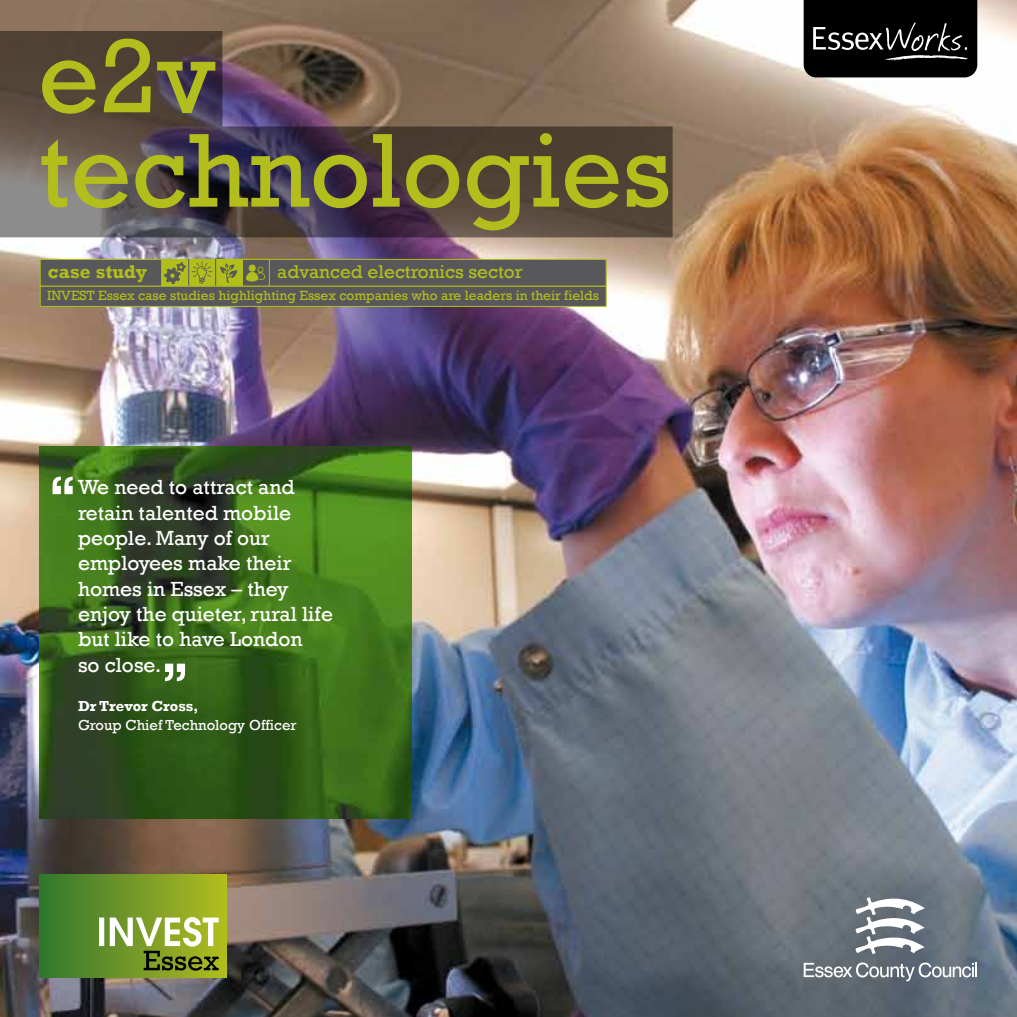
<style>
.page{position:relative;width:1017px;height:1017px;background:#fff}
.page>*{position:absolute;margin:0;border:0;box-sizing:border-box;transform-origin:0 0}
.t1{font:106.75px/94.3px "Rockwell";color:#b1be1b}
.t2{font:21px/25.4px "Rockwell";color:#fff}
.t3{font:19.07px "Rockwell";color:#b1be1b}
.t4{font:700 19.07px "Rockwell";letter-spacing:.01em;color:#b1be1b}
.t5{font:14.88px "Rockwell";color:#fff}
.t6{font:700 14.88px "Rockwell";color:#fff}
.t7{font:13.65px "Rockwell";color:#b1be1b}
</style>
<div class="page">
<img style="left:0;top:0;width:1017px;height:1017px">
<svg style="left:0;top:31px;width:673px;height:206px;background:#5f4f4b"></svg>
<div style="left:40px;top:874px;width:186px;height:103px;background:linear-gradient(to right,#32762f,#b2bc1f)"></div>
<svg style="left:99px;top:917px;width:120px;height:54px"></svg>
<svg style="left:804px;top:962px;width:173px;height:19px"></svg>
<svg style="left:855px;top:894px;width:70px;height:60px"></svg>
<div style="left:40px;top:259px;width:567px;height:28px;background:#58585a;border:1px solid #b1be1b"></div>
<div style="left:161px;top:259px;width:28px;height:28px;background:#b1be1b"></div>
<div style="left:215px;top:259px;width:28px;height:28px;background:#b1be1b"></div>
<div style="left:242px;top:259px;width:28px;height:28px;background:#58585a;border:1px solid #b1be1b"></div>
<svg style="left:246px;top:264px;width:19px;height:18px"></svg>
<svg style="left:164px;top:259px;width:74px;height:27px"></svg>
<img style="left:40px;top:446px;width:372px;height:373px">
<svg style="left:804px;top:0;width:173px;height:77px;background:#151515"></svg>
<div style="left:40px;top:286px;width:567px;height:21px;background:#58585a;border:1px solid #b1be1b"></div>
<svg style="left:53px;top:477px;width:20px;height:17px"></svg>
<svg style="left:165px;top:664px;width:20px;height:17px"></svg>
<h1 class="t1" style="left:38px;top:31px;width:635px">e2v technologies</h1>
<p class="t4" style="left:48px;top:260px;width:101px">case study</p>
<p class="t3" style="left:277px;top:261px;width:247px">advanced electronics sector</p>
<p class="t7" style="left:47px;top:288px;width:554px">INVEST Essex case studies highlighting Essex companies who are leaders in their fields</p>
<p class="t2" style="left:78px;top:475px;width:257px">We need to attract and retain talented mobile people. Many of our employees make their homes in Essex – they enjoy the quieter, rural life but like to have London<br>so close.</p>
<p class="t6" style="left:78px;top:697px;width:122px">Dr Trevor Cross,</p>
<p class="t5" style="left:78px;top:717px;width:220px">Group Chief Technology Officer</p>
</div>
